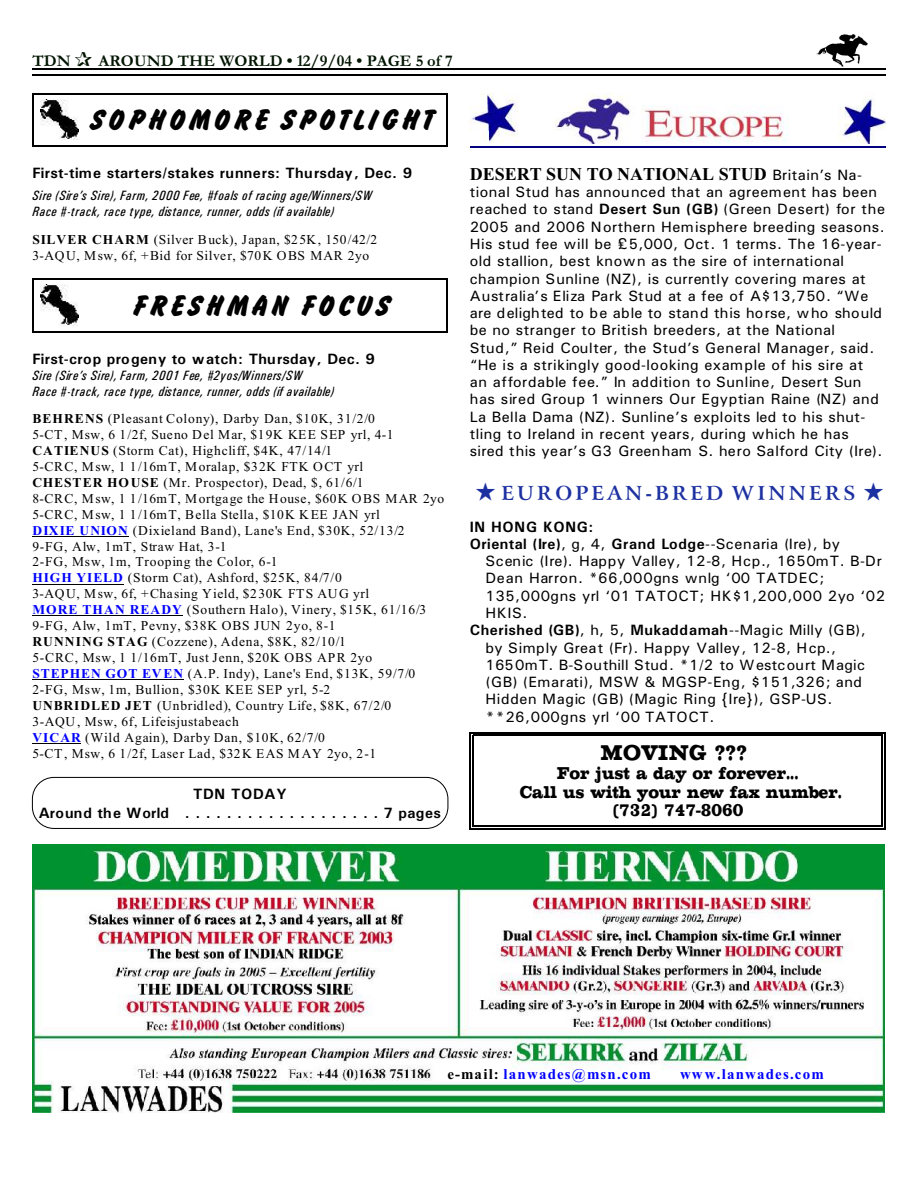
<style>
.page{position:relative;width:918px;height:1188px;background:#fff}
.page>*{position:absolute;margin:0;border:0;box-sizing:border-box;transform-origin:0 0}
.t1{font:31.35px "Brush Hand";letter-spacing:.095em;color:#000}
.t2{font:22.35px "Chesterfield Condensed";letter-spacing:.01em;color:#000}
.t3{font:700 19.5px "Arrus BT";letter-spacing:.165em;color:#1c30a1}
.t4{font:18px/18.6px "Chesterfield Condensed";color:#000;text-align:center}
.t5{font:700 18px "Times New Roman";color:#000}
.t6{font:700 16.5px "Garamond";letter-spacing:.005em;color:#001400}
.t7{font:15px/17.2px "Univers";letter-spacing:.03em;color:#000}
.t8{font:700 15px/19.2px "Univers";letter-spacing:.03em;color:#000;text-align:center}
.t9{font:15px "Univers";letter-spacing:.055em;color:#000}
.t10{font:15px "Univers";letter-spacing:.01em;color:#000}
.t11{font:700 15px "Times New Roman";letter-spacing:.08em;color:#00f}
.t12{font:15px "Univers";letter-spacing:.05em;color:#000}
.t13{font:13.5px/15.9px "Times New Roman";letter-spacing:.06em;color:#000}
.t14{font:italic 13.5px/16px "Univers Condensed";letter-spacing:.04em;color:#000}
.t15{font:13.5px/15.9px "Times New Roman";letter-spacing:.035em;color:#000}
.s1{font-weight:700}
.s2{font-weight:700;color:#00f}
.s3{font-family:"Univers";font-weight:400;font-size:15px}
.s4{font-weight:400}
.s5{color:#000}
</style>
<div class="page">
<img style="left:817px;top:35px;width:51px;height:31px">
<hr style="left:32px;top:68px;width:853px;height:1px;background:#000">
<hr style="left:32px;top:75px;width:853px;height:1px;background:#000">
<img style="left:32px;top:844px;width:852px;height:269px">
<img style="left:41px;top:99px;width:37px;height:41px">
<hr style="left:32px;top:93px;width:2px;height:54px;background:#000">
<hr style="left:447px;top:93px;width:1px;height:54px;background:#000">
<hr style="left:32px;top:93px;width:416px;height:1px;background:#000">
<hr style="left:32px;top:145px;width:416px;height:2px;background:#000">
<img style="left:41px;top:285px;width:37px;height:40px">
<hr style="left:32px;top:279px;width:2px;height:53px;background:#000">
<hr style="left:447px;top:279px;width:1px;height:53px;background:#000">
<hr style="left:32px;top:279px;width:416px;height:1px;background:#000">
<hr style="left:32px;top:331px;width:416px;height:2px;background:#000">
<img style="left:470px;top:94px;width:415px;height:49px">
<hr style="left:470px;top:147px;width:415px;height:1px;background:#000080">
<hr style="left:473px;top:735px;width:1px;height:92px;background:#000">
<hr style="left:881px;top:735px;width:2px;height:92px;background:#000">
<hr style="left:473px;top:735px;width:409px;height:1px;background:#000">
<hr style="left:473px;top:826px;width:409px;height:1px;background:#000">
<hr style="left:470px;top:732px;width:1px;height:98px;background:#000">
<hr style="left:884px;top:732px;width:1px;height:98px;background:#000">
<hr style="left:470px;top:732px;width:415px;height:1px;background:#000">
<hr style="left:470px;top:829px;width:415px;height:1px;background:#000">
<hr style="left:32px;top:536px;width:97px;height:1px;background:#000">
<hr style="left:32px;top:584px;width:92px;height:1px;background:#000">
<hr style="left:32px;top:616px;width:151px;height:1px;background:#000">
<hr style="left:32px;top:679px;width:152px;height:1px;background:#000">
<hr style="left:32px;top:743px;width:49px;height:1px;background:#000">
<div style="left:32px;top:777px;width:416px;height:51px;border:1px solid #000;border-radius:22px"></div>
<p class="t6" style="left:32px;top:55px;width:40px">TDN</p>
<p class="t6" style="left:98px;top:55px;width:356px">AROUND THE WORLD • 12/9/04 • PAGE 5 of 7</p>
<h1 class="t1" style="left:89px;top:104px;width:346px">SOPHOMORE SPOTLIGHT</h1>
<p class="t8" style="left:32px;top:165px;width:381px">First-time starters/stakes runners: Thursday, Dec. 9</p>
<p class="t14" style="left:32px;top:189px;width:341px">Sire (Sire’s Sire), Farm, 2000 Fee, #foals of racing age/Winners/SW<br>Race #-track, race type, distance, runner, odds (if available)</p>
<p class="t15" style="left:32px;top:233px;width:347px"><span class="s1">SILVER CHARM</span> (Silver Buck), Japan, $25K, 150/42/2<br>3-AQU, Msw, 6f, +Bid for Silver, $70K OBS MAR 2yo</p>
<h1 class="t1" style="left:132px;top:289px;width:260px">FRESHMAN FOCUS</h1>
<p class="t8" style="left:32px;top:351px;width:344px">First-crop progeny to watch: Thursday, Dec. 9</p>
<p class="t14" style="left:32px;top:369px;width:303px">Sire (Sire’s Sire), Farm, 2001 Fee, #2yos/Winners/SW<br>Race #-track, race type, distance, runner, odds (if available)</p>
<p class="t13" style="left:32px;top:412px;width:413px"><span class="s1">BEHRENS</span> (Pleasant Colony), Darby Dan, $10K, 31/2/0<br>5-CT, Msw, 6 1/2f, Sueno Del Mar, $19K KEE SEP yrl, 4-1<br><span class="s1">CATIENUS</span> (Storm Cat), Highcliff, $4K, 47/14/1<br>5-CRC, Msw, 1 1/16mT, Moralap, $32K FTK OCT yrl<br><span class="s1">CHESTER HOUSE</span> (Mr. Prospector), Dead, $, 61/6/1<br>8-CRC, Msw, 1 1/16mT, Mortgage the House, $60K OBS MAR 2yo 5-CRC, Msw, 1 1/16mT, Bella Stella, $10K KEE JAN yrl<br><span class="s2">DIXIE UNION</span> (Dixieland Band), Lane's End, $30K, 52/13/2<br>9-FG, Alw, 1mT, Straw Hat, 3-1<br>2-FG, Msw, 1m, Trooping the Color, 6-1<br><span class="s2">HIGH YIELD</span> (Storm Cat), Ashford, $25K, 84/7/0<br>3-AQU, Msw, 6f, +Chasing Yield, $230K FTS AUG yrl<br><span class="s2">MORE THAN READY</span> (Southern Halo), Vinery, $15K, 61/16/3<br>9-FG, Alw, 1mT, Pevny, $38K OBS JUN 2yo, 8-1<br><span class="s1">RUNNING STAG</span> (Cozzene), Adena, $8K, 82/10/1<br>5-CRC, Msw, 1 1/16mT, Just Jenn, $20K OBS APR 2yo<br><span class="s2">STEPHEN GOT EVEN</span> (A.P. Indy), Lane's End, $13K, 59/7/0<br>2-FG, Msw, 1m, Bullion, $30K KEE SEP yrl, 5-2<br><span class="s1">UNBRIDLED JET</span> (Unbridled), Country Life, $8K, 67/2/0<br>3-AQU, Msw, 6f, Lifeisjustabeach<br><span class="s2">VICAR</span> (Wild Again), Darby Dan, $10K, 62/7/0<br>5-CT, Msw, 6 1/2f, Laser Lad, $32K EAS M AY 2yo, 2-1</p>
<p class="t8" style="left:39px;top:786px;width:404px">TDN TODAY<br>Around the World ...................7 pages</p>
<p class="t5" style="left:470px;top:168px;width:394px">DESERT SUN TO NATIONAL STUD <span class="s3">Britain’s Na-</span></p>
<p class="t7" style="left:470px;top:185px;width:417px">tional Stud has announced that an agreement has been reached to stand <span class="s1">Desert Sun (GB)</span> (Green Desert) for the 2005 and 2006 Northern Hemisphere breeding seasons.<br>His stud fee will be 5,000, Oct. 1 terms. The 16-year&shy;old stallion, best known as the sire of international champion Sunline (NZ), is currently covering mares at Australia’s Eliza Park Stud at a fee of A$13,750. “We are delighted to be able to stand this horse, who should be no stranger to British breeders, at the National Stud,” Reid Coulter, the Stud’s General Manager, said. “He is a strikingly good-looking example of his sire at<br>an affordable fee.” In addition to Sunline, Desert Sun has sired Group 1 winners Our Egyptian Raine (NZ) and La Bella Dama (NZ). Sunline’s exploits led to his shut&shy;tling to Ireland in recent years, during which he has sired this year’s G3 Greenham S. hero Salford City (Ire).</p>
<h3 class="t3" style="left:476px;top:485px;width:410px">★ EUROPEAN-BRED WINNERS ★</h3>
<p class="t8" style="left:470px;top:518px;width:125px">IN HONG KONG:</p>
<p class="t8" style="left:470px;top:535px;width:372px">Oriental (Ire)<span class="s4">, g, 4,</span> Grand Lodge<span class="s4">--Scenaria (Ire), by</span></p>
<p class="t9" style="left:485px;top:556px;width:398px">Scenic (Ire). Happy Valley, 12-8, Hcp., 1650mT. B-Dr</p>
<p class="t12" style="left:485px;top:573px;width:340px">Dean Harron. *66,000gns wnlg ‘00 TATDEC;</p>
<p class="t7" style="left:485px;top:588px;width:401px">135,000gns yrl ‘01 TATOCT; HK$1,200,000 2yo ‘02</p>
<p class="t7" style="left:485px;top:605px;width:44px">HKIS.</p>
<p class="t8" style="left:470px;top:622px;width:397px">Cherished (GB)<span class="s4">, h, 5,</span> Mukaddamah<span class="s4">--Magic Milly (GB),</span></p>
<p class="t7" style="left:485px;top:640px;width:352px">by Simply Great (Fr). Happy Valley, 12-8, Hcp.,</p>
<p class="t10" style="left:485px;top:659px;width:381px">1650mT. B-Southill Stud. *1/2 to Westcourt Magic</p>
<p class="t7" style="left:485px;top:675px;width:378px">(GB) (Emarati), MSW &amp; MGSP-Eng, $151,326; and</p>
<p class="t7" style="left:485px;top:692px;width:348px">Hidden Magic (GB) (Magic Ring {Ire}), GSP-US.</p>
<p class="t7" style="left:485px;top:709px;width:230px">**26,000gns yrl ‘00 TATOCT.</p>
<h2 class="t2" style="left:601px;top:741px;width:148px">MOVING ???</h2>
<p class="t4" style="left:520px;top:765px;width:324px">For just a day or forever...<br>Call us with your new fax number. (732) 747-8060</p>
<p class="t11" style="left:448px;top:1068px;width:205px"><span class="s5">e-mail:</span> lanwades@msn.com</p>
<p class="t11" style="left:680px;top:1068px;width:145px">www.lanwades.com</p>
</div>
